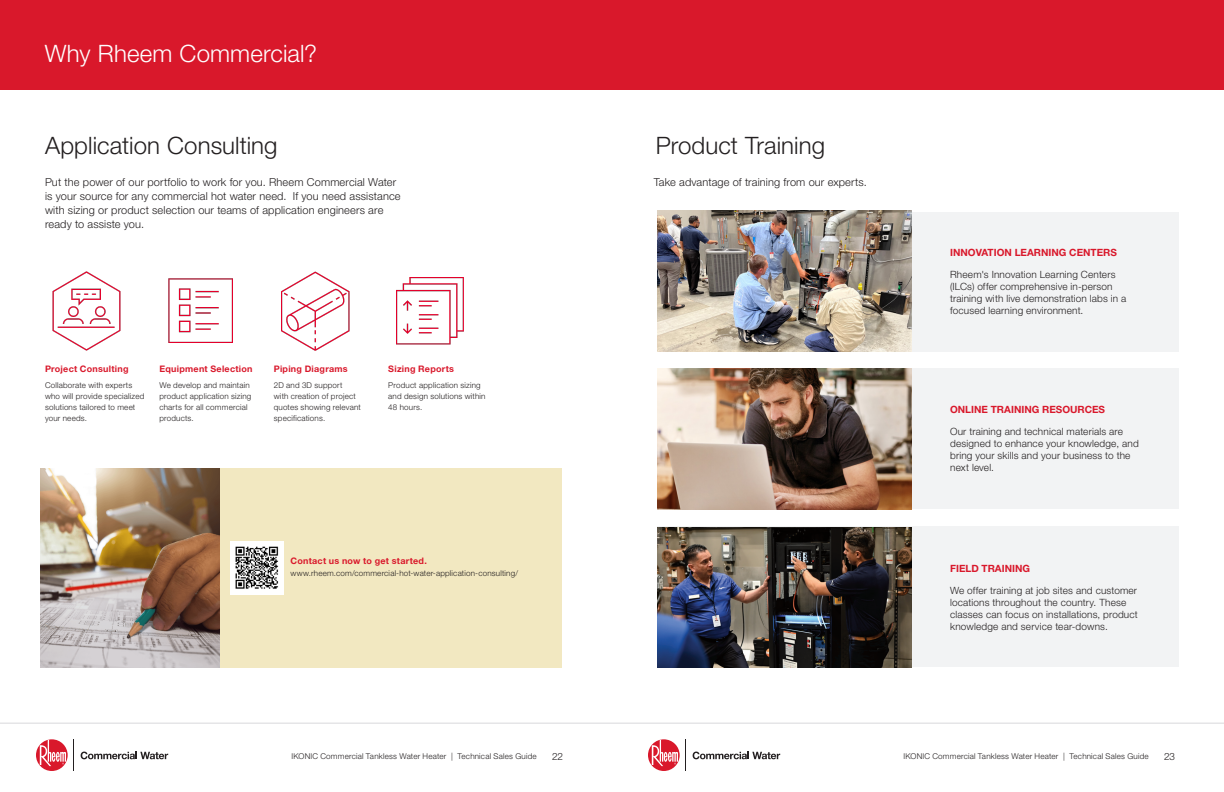
<style>
.page{position:relative;width:1224px;height:792px;background:#fff}
.page>*{position:absolute;margin:0;border:0;box-sizing:border-box;transform-origin:0 0}
.Section_Categories{font:300 24px "Rheem Sans";letter-spacing:.005em;color:#231f20}
.Section_Categories-2{font:300 24px "Rheem Sans";letter-spacing:.005em;color:#fff}
.Body_Copy{font:300 11px/14px "Rheem Sans";letter-spacing:.01em;color:#231f20}
.Eyebrow{font:300 10px/12px "Rheem Sans";letter-spacing:.015em;color:#231f20}
.Eyebrow-2{font:700 10px "Rheem Sans";color:#d9182b}
.Body_Copy-2{font:700 9px "Rheem Sans";letter-spacing:.03em;color:#d9182b}
.Body_Copy-Regular{font:700 9px "Rheem Sans";letter-spacing:.03em;color:#d9182b}
.Body_Copy-Small{font:300 8px/11px "Rheem Sans";letter-spacing:.025em;color:#231f20}
</style>
<div class="page">
<svg style="left:36px;top:739px;width:32px;height:32px"></svg>
<svg style="left:40px;top:740px;width:26px;height:26px"></svg>
<svg style="left:81px;top:752px;width:87px;height:7px"></svg>
<hr style="left:73px;top:739px;width:1px;height:32px;background:#231f20">
<svg style="left:648px;top:739px;width:32px;height:32px"></svg>
<svg style="left:652px;top:740px;width:26px;height:26px"></svg>
<svg style="left:693px;top:752px;width:87px;height:7px"></svg>
<hr style="left:685px;top:739px;width:1px;height:32px;background:#231f20">
<hr style="left:0;top:723px;width:612px;height:1px;background:#d8d9db">
<hr style="left:612px;top:723px;width:612px;height:1px;background:#d8d9db">
<div style="left:40px;top:468px;width:522px;height:200px;background:#f2e8c1"></div>
<div style="left:657px;top:212px;width:522px;height:140px;background:#f2f3f4"></div>
<div style="left:657px;top:368px;width:522px;height:141px;background:#f2f3f4"></div>
<div style="left:657px;top:526px;width:522px;height:142px;background:#f2f3f4"></div>
<img style="left:40px;top:468px;width:179px;height:200px">
<div style="left:0;top:0;width:1224px;height:90px;background:#d9182b"></div>
<img style="left:52px;top:271px;width:69px;height:80px">
<img style="left:168px;top:278px;width:65px;height:65px">
<img style="left:281px;top:271px;width:69px;height:80px">
<img style="left:396px;top:277px;width:68px;height:68px">
<img style="left:657px;top:211px;width:255px;height:141px">
<img style="left:657px;top:368px;width:255px;height:141px">
<img style="left:657px;top:527px;width:255px;height:141px">
<div style="left:230px;top:541px;width:53px;height:54px;background:#fff"></div>
<img style="left:235px;top:546px;width:44px;height:43px">
<p class="Section_Categories-2" style="left:45px;top:39px;width:274px">Why Rheem Commercial?</p>
<p class="Section_Categories" style="left:45px;top:131px;width:234px">Application Consulting</p>
<p class="Section_Categories" style="left:656px;top:131px;width:171px">Product Training</p>
<p class="Body_Copy" style="left:45px;top:175px;width:357px">Put the power of our portfolio to work for you. Rheem Commercial Water is your source for any commercial hot water need. If you need assistance with sizing or product selection our teams of application engineers are ready to assiste you.</p>
<p class="Body_Copy" style="left:654px;top:175px;width:215px">Take advantage of training from our experts.</p>
<p class="Body_Copy-2" style="left:45px;top:364px;width:85px">Project Consulting</p>
<p class="Body_Copy-2" style="left:159px;top:364px;width:95px">Equipment Selection</p>
<p class="Body_Copy-2" style="left:274px;top:364px;width:75px">Piping Diagrams</p>
<p class="Body_Copy-2" style="left:388px;top:364px;width:67px">Sizing Reports</p>
<p class="Body_Copy-Small" style="left:45px;top:379px;width:101px">Collaborate with experts who will provide specialized solutions tailored to meet your needs.</p>
<p class="Body_Copy-Small" style="left:274px;top:379px;width:88px">2D and 3D support<br>with creation of project quotes showing relevant specifications.</p>
<p class="Body_Copy-Small" style="left:159px;top:379px;width:93px">We develop and maintain product application sizing charts for all commercial products.</p>
<p class="Body_Copy-Small" style="left:388px;top:379px;width:99px">Product application sizing and design solutions within<br>48 hours.</p>
<p class="Body_Copy-Regular" style="left:291px;top:555px;width:138px">Contact us now to get started.</p>
<p class="Body_Copy-Small" style="left:291px;top:568px;width:229px">www.rheem.com/commercial-hot-water-application-consulting/</p>
<p class="Eyebrow-2" style="left:950px;top:246px;width:168px">INNOVATION LEARNING CENTERS</p>
<p class="Eyebrow" style="left:950px;top:268px;width:178px">Rheem's Innovation Learning Centers (ILCs) offer comprehensive in-person training with live demonstration labs in a focused learning environment.</p>
<p class="Eyebrow-2" style="left:950px;top:403px;width:156px">ONLINE TRAINING RESOURCES</p>
<p class="Eyebrow" style="left:950px;top:425px;width:190px">Our training and technical materials are designed to enhance your knowledge, and bring your skills and your business to the next level.</p>
<p class="Eyebrow-2" style="left:950px;top:562px;width:81px">FIELD TRAINING</p>
<p class="Eyebrow" style="left:950px;top:584px;width:189px">We offer training at job sites and customer locations throughout the country. These classes can focus on installations, product knowledge and service tear-downs.</p>
<p class="Body_Copy-Small" style="left:292px;top:750px;width:247px">IKONIC Commercial Tankless Water Heater | Technical Sales Guide</p>
<p class="Eyebrow" style="left:552px;top:750px;width:13px">22</p>
<p class="Body_Copy-Small" style="left:904px;top:750px;width:247px">IKONIC Commercial Tankless Water Heater | Technical Sales Guide</p>
<p class="Eyebrow" style="left:1164px;top:750px;width:13px">23</p>
</div>
